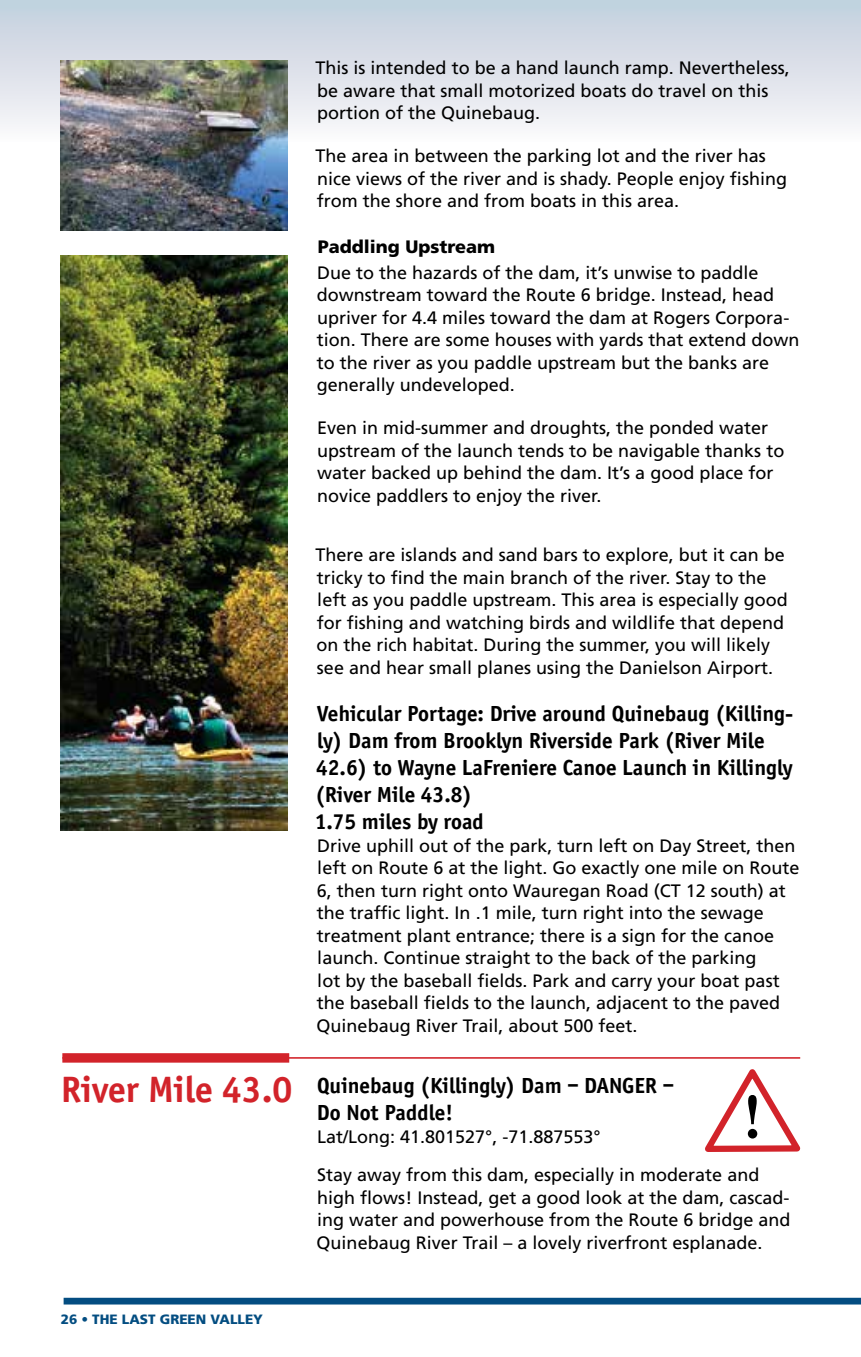
<style>
.page{position:relative;width:861px;height:1357px;background:#fff}
.page>*{position:absolute;margin:0;border:0;box-sizing:border-box;transform-origin:0 0}
.t1{font:700 37.8px "Officina Sans";color:#d2232a}
.t2{font:700 22.5px/27px "Officina Sans";color:#000}
.t3{font:18px/22.5px "Frutiger LT Std";color:#000}
.t4{font:900 18px "Frutiger LT Std";color:#000}
.t5{font:900 13.5px "Frutiger LT Std";color:#034d81}
</style>
<div class="page">
<div style="left:0;top:0;width:861px;height:143px;background:linear-gradient(to bottom,#c1cedc,#fbf8fa)"></div>
<div style="left:64px;top:1298px;width:797px;height:6px;background:#034d81"></div>
<div style="left:62px;top:1053px;width:227px;height:9px;background:#d2232a"></div>
<hr style="left:62px;top:1057px;width:738px;height:2px;background:#d2232a">
<svg style="left:705px;top:1069px;width:96px;height:83px"></svg>
<img style="left:61px;top:61px;width:226px;height:170px">
<img style="left:61px;top:255px;width:226px;height:576px">
<h1 class="t1" style="left:61px;top:1066px;width:233px">River Mile 43.0</h1>
<p class="t5" style="left:61px;top:1311px;width:204px">26 • THE LAST GREEN VALLEY</p>
<p class="t3" style="left:315px;top:57px;width:476px">This is intended to be a hand launch ramp. Nevertheless, be aware that small motorized boats do travel on this portion of the Quinebaug.</p>
<p class="t3" style="left:315px;top:145px;width:473px">The area in between the parking lot and the river has nice views of the river and is shady. People enjoy fishing from the shore and from boats in this area.</p>
<p class="t4" style="left:318px;top:236px;width:179px">PADDLING UPSTREAM</p>
<p class="t3" style="left:317px;top:261px;width:484px">Due to the hazards of the dam, it’s unwise to paddle downstream toward the Route 6 bridge. Instead, head upriver for 4.4 miles toward the dam at Rogers Corpora&shy;tion. There are some houses with yards that extend down to the river as you paddle upstream but the banks are generally undeveloped.</p>
<p class="t3" style="left:317px;top:417px;width:469px">Even in mid-summer and droughts, the ponded water upstream of the launch tends to be navigable thanks to water backed up behind the dam. It’s a good place for novice paddlers to enjoy the river.</p>
<p class="t3" style="left:315px;top:544px;width:473px">There are islands and sand bars to explore, but it can be tricky to find the main branch of the river. Stay to the left as you paddle upstream. This area is especially good for fishing and watching birds and wildlife that depend on the rich habitat. During the summer, you will likely see and hear small planes using the Danielson Airport.</p>
<p class="t2" style="left:315px;top:700px;width:480px">Vehicular Portage: Drive around Quinebaug (Killing&shy;ly) Dam from Brooklyn Riverside Park (River Mile 42.6) to Wayne LaFreniere Canoe Launch in Killingly (River Mile 43.8)<br>1.75 miles by road</p>
<p class="t3" style="left:317px;top:834px;width:484px">Drive uphill out of the park, turn left on Day Street, then left on Route 6 at the light. Go exactly one mile on Route 6, then turn right onto Wauregan Road (CT 12 south) at the traffic light. In .1 mile, turn right into the sewage treatment plant entrance; there is a sign for the canoe launch. Continue straight to the back of the parking<br>lot by the baseball fields. Park and carry your boat past the baseball fields to the launch, adjacent to the paved Quinebaug River Trail, about 500 feet.</p>
<p class="t2" style="left:317px;top:1072px;width:358px">Quinebaug (Killingly) Dam – DANGER –<br>Do Not Paddle!</p>
<p class="t3" style="left:317px;top:1117px;width:444px;line-height:38.2px">Lat/Long: 41.801527°, -71.887553°<br>Stay away from this dam, especially in moderate and</p>
<p class="t3" style="left:317px;top:1186px;width:475px;text-align:justify">high flows! Instead, get a good look at the dam, cascad&shy;ing water and powerhouse from the Route 6 bridge and Quinebaug River Trail – a lovely riverfront esplanade.</p>
</div>
